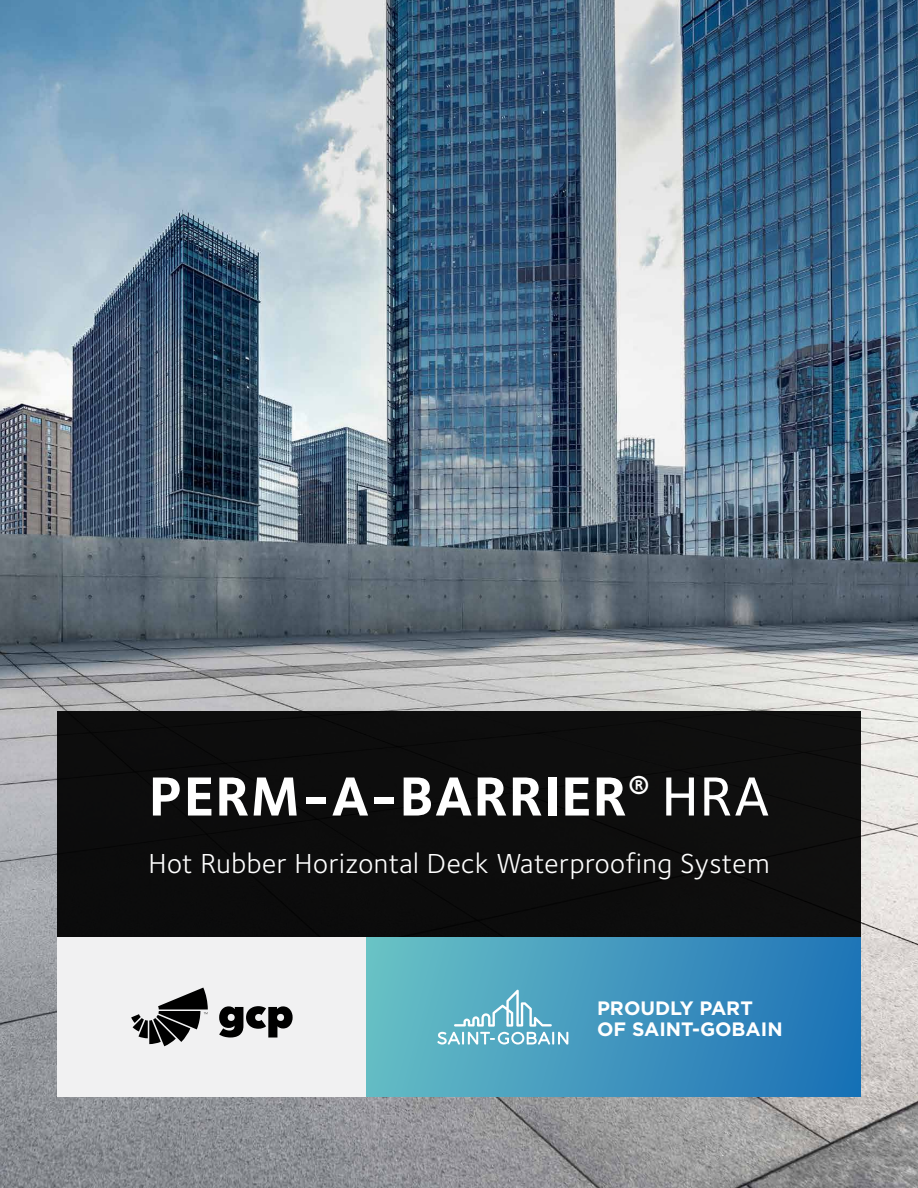
<style>
.page{position:relative;width:918px;height:1188px;background:#fff}
.page>*{position:absolute;margin:0;border:0;box-sizing:border-box;transform-origin:0 0}
.t1{font:700 57px "Foundry Sterling";letter-spacing:.02em;color:#fff}
.t2{font:28.5px "Foundry Sterling";letter-spacing:.02em;color:#fff}
.t3{font:700 19.35px/20.9px "Gotham";color:#fff}
.s1{font-weight:500}
</style>
<div class="page">
<img style="left:0;top:0;width:918px;height:1188px">
<div style="left:57px;top:711px;width:804px;height:316px;background:#0d0d0d"></div>
<div style="left:57px;top:938px;width:309px;height:159px;background:#f1f1f2"></div>
<div style="left:366px;top:938px;width:495px;height:159px;background:linear-gradient(to right,#67bfc6,#1c71b7)"></div>
<svg style="left:219px;top:1006px;width:74px;height:32px"></svg>
<svg style="left:131px;top:988px;width:77px;height:58px"></svg>
<svg style="left:437px;top:990px;width:131px;height:55px;background:#72b8cc"></svg>
<h1 class="t1" style="left:149px;top:762px;width:622px">PERM-A-BARRIER<sup>®</sup> <span class="s1">HRA</span></h1>
<p class="t2" style="left:148px;top:847px;width:623px">Hot Rubber Horizontal Deck Waterproofing System</p>
<p class="t3" style="left:597px;top:997px;width:187px">PROUDLY PART<br>OF SAINT-GOBAIN</p>
</div>
